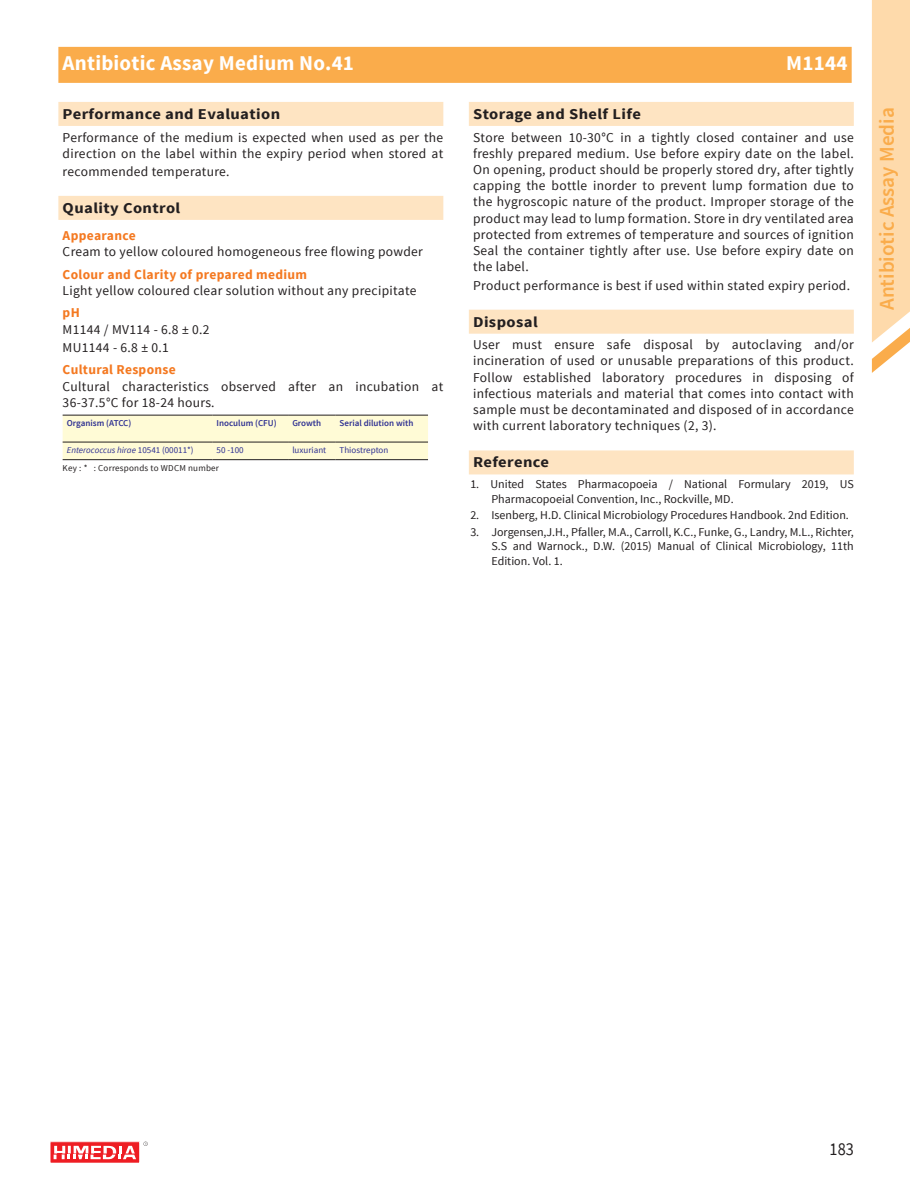
<style>
.page{position:relative;width:910px;height:1195px;background:#fff}
.page>*{position:absolute;margin:0;border:0;box-sizing:border-box;transform-origin:0 0}
.Heading{font:700 21px "Source Sans Pro";letter-spacing:.01em;color:#fff}
.t1{font:600 21px "Source Sans Pro";color:#faac4b}
.t2{font:18px "Source Sans Pro";color:#231f20;scale:.9 1}
.Sub_Heading{font:700 15px "Source Sans Pro";letter-spacing:.025em;color:#231f20;scale:1.1 1}
.Para_Text{font:13.5px/16.2px "Source Sans Pro";letter-spacing:.025em;color:#231f20}
.Para_Sub_Heading{font:700 13.5px "Source Sans Pro";letter-spacing:.025em;color:#f47921}
.Ref{font:12px/14.4px "Source Sans Pro";color:#231f20}
.Cultural_response_Ta{font:600 9px "Source Sans Pro";color:#2e3092}
.Cultural_response_Ta-2{font:italic 9px "Source Sans Pro";color:#2e3092}
.Key{font:9px "Source Sans Pro";letter-spacing:.025em;color:#231f20}
.Cultural_response_Ta-3{font:9px "Source Sans Pro";color:#2e3092}
.s1{font-style:normal}
</style>
<div class="page">
<div style="left:50px;top:1141px;width:90px;height:22px;background:#ee1d23"></div>
<div style="left:50px;top:1141px;width:90px;height:22px;border:1px solid #fff"></div>
<svg style="left:54px;top:1145px;width:82px;height:14px"></svg>
<svg style="left:143px;top:1141px;width:5px;height:4px"></svg>
<div style="left:58px;top:47px;width:793px;height:36px;background:#faac4b"></div>
<div style="left:58px;top:102px;width:385px;height:24px;background:#fee4c2"></div>
<div style="left:58px;top:196px;width:385px;height:24px;background:#fee4c2"></div>
<div style="left:63px;top:416px;width:365px;height:43px;background:#fffbd6"></div>
<hr style="left:63px;top:442px;width:149px;height:1px;background:#231f20">
<hr style="left:212px;top:442px;width:76px;height:1px;background:#231f20">
<hr style="left:288px;top:442px;width:47px;height:1px;background:#231f20">
<hr style="left:335px;top:442px;width:93px;height:1px;background:#231f20">
<hr style="left:63px;top:459px;width:149px;height:1px;background:#231f20">
<hr style="left:212px;top:459px;width:76px;height:1px;background:#231f20">
<hr style="left:288px;top:459px;width:47px;height:1px;background:#231f20">
<hr style="left:335px;top:459px;width:93px;height:1px;background:#231f20">
<hr style="left:63px;top:415px;width:149px;height:1px;background:#231f20">
<hr style="left:212px;top:415px;width:76px;height:1px;background:#231f20">
<hr style="left:288px;top:415px;width:47px;height:1px;background:#231f20">
<hr style="left:335px;top:415px;width:93px;height:1px;background:#231f20">
<div style="left:469px;top:102px;width:384px;height:24px;background:#fee4c2"></div>
<div style="left:469px;top:310px;width:384px;height:24px;background:#fee4c2"></div>
<div style="left:469px;top:450px;width:384px;height:24px;background:#fee4c2"></div>
<svg style="left:872px;top:0;width:38px;height:373px;background:#fddbae"></svg>
<p class="Heading" style="left:63px;top:50px;width:293px">Antibiotic Assay Medium No.41</p>
<p class="Heading" style="left:786px;top:50px;width:63px">M1144</p>
<p class="Sub_Heading" style="left:63px;top:104px;width:199px">Performance and Evaluation</p>
<p class="Para_Text" style="left:63px;top:129px;width:382px">Performance of the medium is expected when used as per the direction on the label within the expiry period when stored at</p>
<p class="Para_Text" style="left:63px;top:163px;width:168px">recommended temperature.</p>
<p class="Sub_Heading" style="left:63px;top:198px;width:108px">Quality Control</p>
<p class="Para_Sub_Heading" style="left:63px;top:226px;width:75px">Appearance</p>
<p class="Para_Text" style="left:63px;top:243px;width:362px">Cream to yellow coloured homogeneous free flowing powder</p>
<p class="Para_Sub_Heading" style="left:63px;top:265px;width:246px">Colour and Clarity of prepared medium</p>
<p class="Para_Text" style="left:63px;top:282px;width:355px">Light yellow coloured clear solution without any precipitate</p>
<p class="Para_Sub_Heading" style="left:63px;top:304px;width:19px">pH</p>
<p class="Para_Text" style="left:63px;top:321px;width:148px">M1144 / MV114 - 6.8 ± 0.2</p>
<p class="Para_Text" style="left:63px;top:339px;width:108px">MU1144 - 6.8 ± 0.1</p>
<p class="Para_Sub_Heading" style="left:63px;top:361px;width:115px">Cultural Response</p>
<p class="Para_Text" style="left:63px;top:378px;width:382px">Cultural characteristics observed after an incubation at<br>36-37.5°C for 18-24 hours.</p>
<p class="Cultural_response_Ta" style="left:67px;top:417px;width:66px">Organism (ATCC)</p>
<p class="Cultural_response_Ta" style="left:217px;top:417px;width:62px">Inoculum (CFU)</p>
<p class="Cultural_response_Ta" style="left:292px;top:417px;width:30px">Growth</p>
<p class="Cultural_response_Ta" style="left:339px;top:417px;width:75px">Serial dilution with</p>
<p class="Cultural_response_Ta-2" style="left:67px;top:444px;width:128px">Enterococcus hirae <span class="s1">10541 (00011*)</span></p>
<p class="Cultural_response_Ta-3" style="left:217px;top:444px;width:28px">50 -100</p>
<p class="Cultural_response_Ta-3" style="left:292px;top:444px;width:36px">luxuriant</p>
<p class="Cultural_response_Ta-3" style="left:339px;top:444px;width:50px">Thiostrepton</p>
<p class="Key" style="left:63px;top:462px;width:158px">Key : * : Corresponds to WDCM number</p>
<p class="Sub_Heading" style="left:473px;top:104px;width:154px">Storage and Shelf Life</p>
<p class="Para_Text" style="left:473px;top:129px;width:382px;text-align:justify">Store between 10-30°C in a tightly closed container and use freshly prepared medium. Use before expiry date on the label.<br>On opening, product should be properly stored dry, after tightly capping the bottle inorder to prevent lump formation due to the hygroscopic nature of the product. Improper storage of the product may lead to lump formation. Store in dry ventilated area protected from extremes of temperature and sources of ignition Seal the container tightly after use. Use before expiry date on the label.</p>
<p class="Para_Text" style="left:473px;top:277px;width:378px">Product performance is best if used within stated expiry period.</p>
<p class="Sub_Heading" style="left:473px;top:312px;width:60px">Disposal</p>
<p class="Para_Text" style="left:473px;top:337px;width:382px;text-align:justify">User must ensure safe disposal by autoclaving and/or incineration of used or unusable preparations of this product.<br>Follow established laboratory procedures in disposing of infectious materials and material that comes into contact with sample must be decontaminated and disposed of in accordance with current laboratory techniques (2, 3).</p>
<p class="Sub_Heading" style="left:473px;top:453px;width:71px">Reference</p>
<p class="Ref" style="left:491px;top:477px;width:364px;text-indent:-21px">1. United States Pharmacopoeia / National Formulary 2019, US<br>Pharmacopoeial Convention, Inc., Rockville, MD.</p>
<p class="Ref" style="left:470px;top:508px;width:380px">2. Isenberg, H.D. Clinical Microbiology Procedures Handbook. 2nd Edition.</p>
<p class="Ref" style="left:491px;top:524px;width:364px;text-align:justify;text-indent:-21px">3. Jorgensen,J.H., Pfaller, M.A., Carroll, K.C., Funke, G., Landry, M.L., Richter, S.S and Warnock., D.W. (2015) Manual of Clinical Microbiology, 11th Edition. Vol. 1.</p>
<h1 class="t1" style="left:873px;top:310px;width:204px;rotate:-90deg">Antibiotic Assay Media</h1>
<h2 class="t2" style="left:829px;top:1137px;width:28px">183</h2>
</div>
